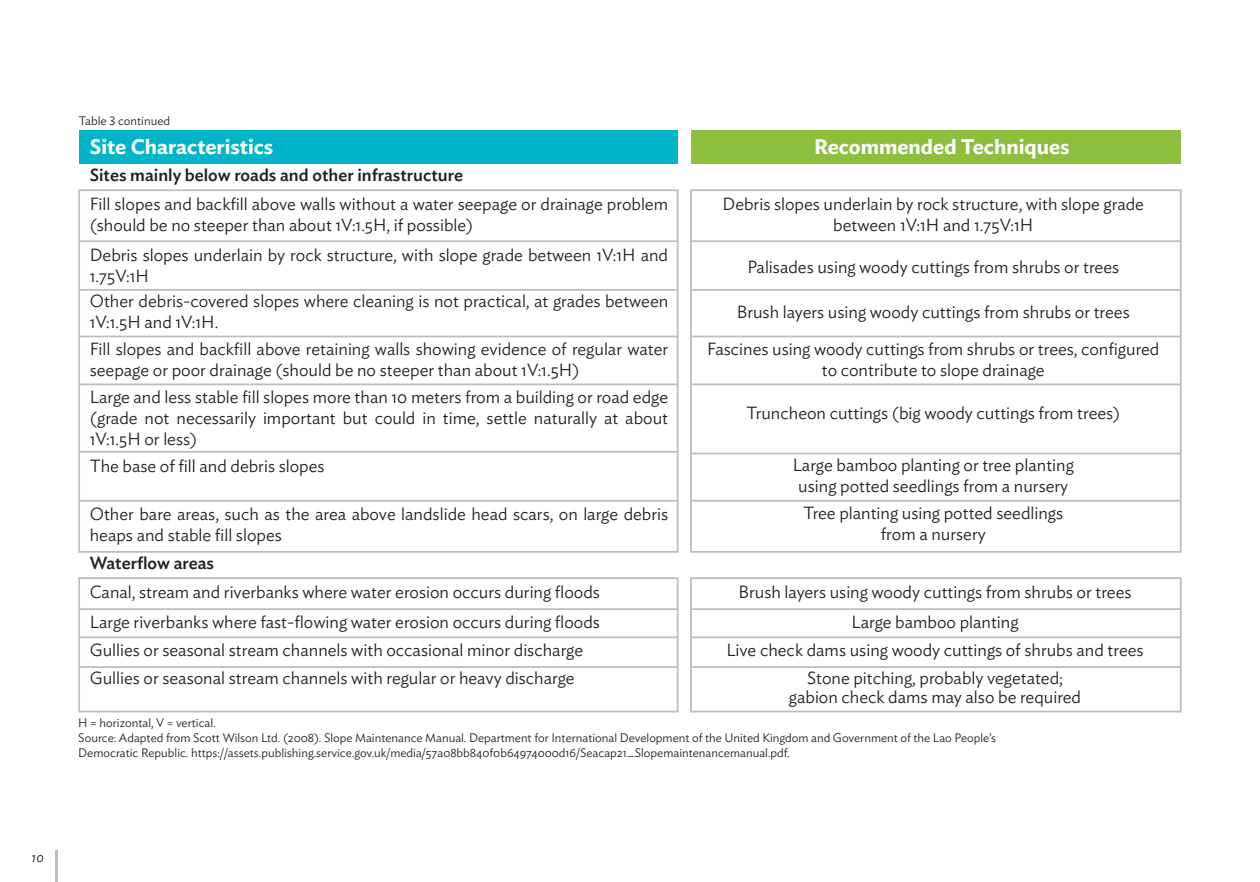
<style>
.page{position:relative;width:1260px;height:882px;background:#fff}
.page>*{position:absolute;margin:0;border:0;box-sizing:border-box;transform-origin:0 0}
.t1{font:600 21px "Ideal Sans";color:#fff}
.t2{font:300 17.5px/21px "Ideal Sans";color:#231f20}
.t3{font:500 17.5px "Ideal Sans";color:#231f20}
.t4{font:italic 300 14px "Ideal Sans";color:#231f20}
.t5{font:300 12.25px/14.7px "Ideal Sans";color:#231f20}
</style>
<div class="page">
<hr style="left:55px;top:851px;width:2px;height:31px;background:#bcbdc0">
<div style="left:78px;top:189px;width:601px;height:364px;border:2px solid #bcbdc0"></div>
<div style="left:78px;top:577px;width:601px;height:135px;border:2px solid #bcbdc0"></div>
<div style="left:690px;top:189px;width:492px;height:364px;border:2px solid #bcbdc0"></div>
<div style="left:690px;top:577px;width:492px;height:135px;border:2px solid #bcbdc0"></div>
<div style="left:79px;top:131px;width:599px;height:33px;background:#00b5c8"></div>
<div style="left:691px;top:131px;width:490px;height:33px;background:#8dbe3e"></div>
<hr style="left:79px;top:240px;width:599px;height:2px;background:#bcbdc0">
<hr style="left:79px;top:289px;width:599px;height:2px;background:#bcbdc0">
<hr style="left:79px;top:336px;width:599px;height:1px;background:#bcbdc0">
<hr style="left:79px;top:383px;width:599px;height:2px;background:#bcbdc0">
<hr style="left:79px;top:451px;width:599px;height:2px;background:#bcbdc0">
<hr style="left:79px;top:500px;width:599px;height:2px;background:#bcbdc0">
<hr style="left:79px;top:608px;width:599px;height:2px;background:#bcbdc0">
<hr style="left:79px;top:636px;width:599px;height:2px;background:#bcbdc0">
<hr style="left:79px;top:666px;width:599px;height:2px;background:#bcbdc0">
<hr style="left:691px;top:240px;width:490px;height:2px;background:#bcbdc0">
<hr style="left:691px;top:289px;width:490px;height:2px;background:#bcbdc0">
<hr style="left:691px;top:336px;width:490px;height:1px;background:#bcbdc0">
<hr style="left:691px;top:383px;width:490px;height:2px;background:#bcbdc0">
<hr style="left:691px;top:453px;width:490px;height:1px;background:#bcbdc0">
<hr style="left:691px;top:500px;width:490px;height:2px;background:#bcbdc0">
<hr style="left:691px;top:608px;width:490px;height:2px;background:#bcbdc0">
<hr style="left:691px;top:636px;width:490px;height:2px;background:#bcbdc0">
<hr style="left:691px;top:666px;width:490px;height:2px;background:#bcbdc0">
<p class="t5" style="left:79px;top:112px;width:93px">Table 3 continued</p>
<p class="t1" style="left:90px;top:130px;width:185px">Site Characteristics</p>
<p class="t1" style="left:814px;top:130px;width:257px">Recommended Techniques</p>
<p class="t2" style="left:90px;top:192px;width:580px">Fill slopes and backfill above walls without a water seepage or drainage problem (should be no steeper than about 1V:1.5H, if possible)</p>
<p class="t3" style="left:90px;top:162px;width:375px">Sites mainly below roads and other infrastructure</p>
<p class="t2" style="left:723px;top:192px;width:423px;text-align:center">Debris slopes underlain by rock structure, with slope grade between 1V:1H and 1.75V:1H</p>
<p class="t2" style="left:90px;top:243px;width:580px">Debris slopes underlain by rock structure, with slope grade between 1V:1H and<br>1.75V:1H</p>
<p class="t2" style="left:90px;top:289px;width:580px">Other debris-covered slopes where cleaning is not practical, at grades between<br>1V:1.5H and 1V:1H.</p>
<p class="t2" style="left:90px;top:337px;width:580px">Fill slopes and backfill above retaining walls showing evidence of regular water seepage or poor drainage (should be no steeper than about 1V:1.5H)</p>
<p class="t2" style="left:90px;top:384px;width:580px;text-align:justify">Large and less stable fill slopes more than 10 meters from a building or road edge (grade not necessarily important but could in time, settle naturally at about 1V:1.5H or less)</p>
<p class="t2" style="left:90px;top:454px;width:236px">The base of fill and debris slopes</p>
<p class="t2" style="left:90px;top:502px;width:580px">Other bare areas, such as the area above landslide head scars, on large debris heaps and stable fill slopes</p>
<p class="t3" style="left:90px;top:550px;width:126px">Waterflow areas</p>
<p class="t2" style="left:90px;top:576px;width:512px;line-height:29.9px">Canal, stream and riverbanks where water erosion occurs during floods<br>Large riverbanks where fast-flowing water erosion occurs during floods</p>
<p class="t2" style="left:90px;top:635px;width:495px;line-height:27.7px">Gullies or seasonal stream channels with occasional minor discharge<br>Gullies or seasonal stream channels with regular or heavy discharge</p>
<p class="t2" style="left:747px;top:255px;width:373px">Palisades using woody cuttings from shrubs or trees</p>
<p class="t2" style="left:707px;top:292px;width:454px;line-height:37.3px;text-align:center">Brush layers using woody cuttings from shrubs or trees<br>Fascines using woody cuttings from shrubs or trees, configured</p>
<p class="t2" style="left:822px;top:358px;width:224px">to contribute to slope drainage</p>
<p class="t2" style="left:746px;top:401px;width:375px">Truncheon cuttings (big woody cuttings from trees)</p>
<p class="t2" style="left:793px;top:453px;width:283px;text-align:center">Large bamboo planting or tree planting using potted seedlings from a nursery</p>
<p class="t2" style="left:803px;top:501px;width:261px;text-align:center">Tree planting using potted seedlings from a nursery</p>
<p class="t2" style="left:739px;top:576px;width:395px;line-height:29.9px;text-align:center">Brush layers using woody cuttings from shrubs or trees<br>Large bamboo planting</p>
<p class="t2" style="left:726px;top:635px;width:419px;line-height:27.7px;text-align:center">Live check dams using woody cuttings of shrubs and trees<br>Stone pitching, probably vegetated;</p>
<p class="t2" style="left:789px;top:685px;width:294px">gabion check dams may also be required</p>
<p class="t5" style="left:78px;top:715px;width:919px">H = horizontal, V = vertical.<br>Source: Adapted from Scott Wilson Ltd. (2008). Slope Maintenance Manual. Department for International Development of the United Kingdom and Government of the Lao People’s<br>Democratic Republic. https://assets.publishing.service.gov.uk/media/57a08bb840f0b64974000d16/Seacap21_Slopemaintenancemanual.pdf.</p>
<p class="t4" style="left:32px;top:846px;width:14px">10</p>
</div>
